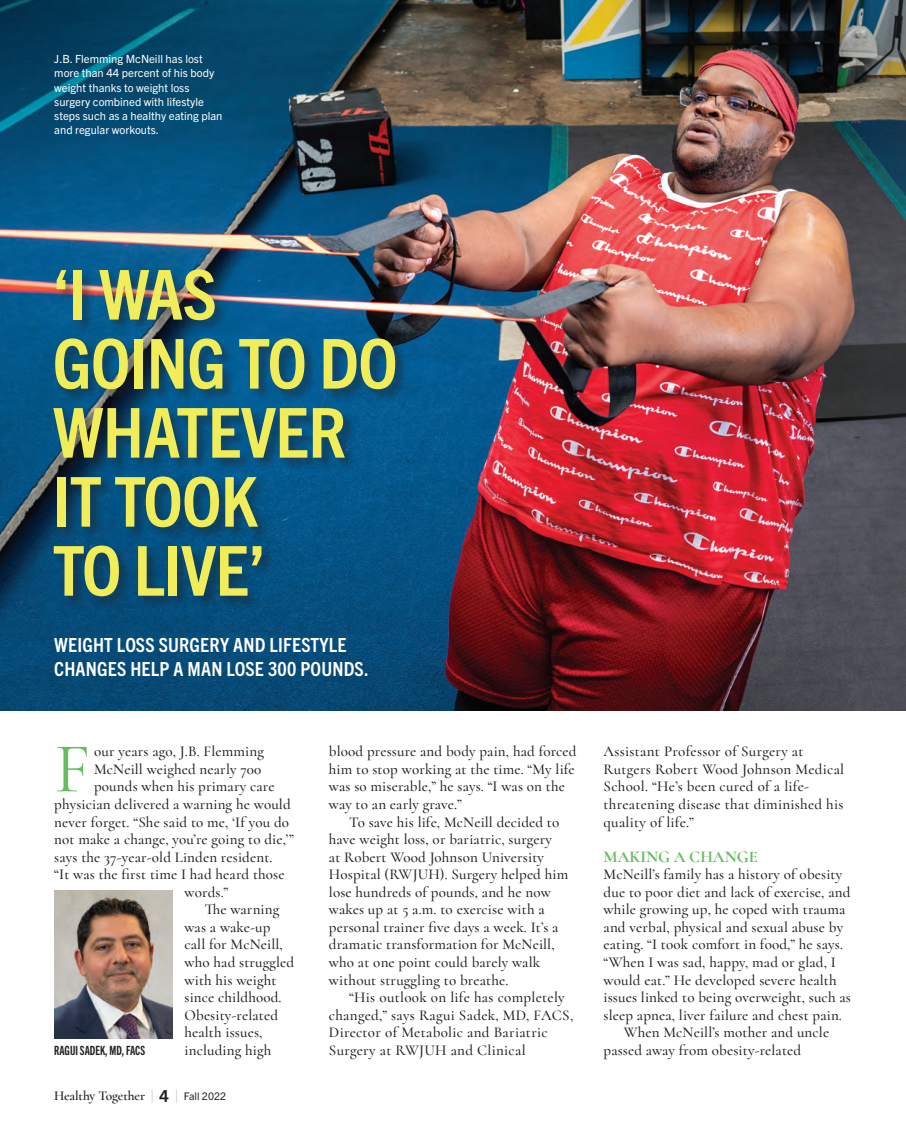
<style>
.page{position:relative;width:906px;height:1135px;background:#fff}
.page>*{position:absolute;margin:0;border:0;box-sizing:border-box;transform-origin:0 0}
.t1{font:71.1px "Cormorant";color:#64bd5e}
.t2{font:700 condensed 69px/69px "Trade Gothic Next LT Pro";letter-spacing:-.01em;color:#f0ec5a;scale:1.05 1}
.t3{font:700 condensed 19.5px/24px "Trade Gothic Next LT Pro";letter-spacing:.01em;color:#fff}
.t4{font:700 16.5px "Cormorant";color:#64bd5e}
.t5{font:500 15px/17.5px "Cormorant";letter-spacing:.01em;color:#231f20}
.t6{font:600 13.5px "Cormorant";letter-spacing:-.01em;color:#231f20}
.t7{font:12.75px "Trade Gothic Next LT Pro Bd Cm";color:#231f20}
.t8{font:11.25px/14.2px "Trade Gothic Next LT Pro";color:#fff}
.s1{font-family:"Trade Gothic Next LT Pro";font-weight:300;font-size:17.1px;color:#808285}
.s2{font-family:"Trade Gothic Next LT Pro";font-weight:700;font-size:16.5px}
.s3{font-family:"Trade Gothic Next LT Pro";font-weight:400;font-size:10.5px}
</style>
<div class="page">
<img style="left:0;top:0;width:905px;height:710px">
<img style="left:54px;top:891px;width:118px;height:147px">
<div style="left:53px;top:269px;width:356px;height:341px;background:#231f20;opacity:.45"></div>
<svg style="left:56px;top:270px;width:26px;height:50px"></svg>
<img style="left:99px;top:269px;width:116px;height:51px">
<svg style="left:55px;top:338px;width:167px;height:51px;background:#104a6d"></svg>
<svg style="left:239px;top:338px;width:65px;height:51px;background:#075584"></svg>
<svg style="left:323px;top:338px;width:72px;height:51px;background:#084f7b"></svg>
<svg style="left:53px;top:408px;width:292px;height:50px;background:#0c4b71"></svg>
<svg style="left:57px;top:477px;width:44px;height:50px;background:#093a5b"></svg>
<svg style="left:115px;top:476px;width:143px;height:51px;background:#074b75"></svg>
<svg style="left:54px;top:545px;width:65px;height:51px;background:#09466d"></svg>
<svg style="left:138px;top:546px;width:123px;height:50px;background:#084871"></svg>
<p class="t8" style="left:54px;top:51px;width:170px">J.B. Flemming McNeill has lost more than 44 percent of his body weight thanks to weight loss surgery combined with lifestyle steps such as a healthy eating plan and regular workouts.</p>
<h2 class="t2" style="left:53px;top:256px;width:330px">‘I WAS<br>GOING TO DO<br>WHATEVER<br>IT TOOK<br>TO LIVE’</h2>
<h3 class="t3" style="left:54px;top:631px;width:316px">WEIGHT LOSS SURGERY AND LIFESTYLE<br>CHANGES HELP A MAN LOSE 300 POUNDS.</h3>
<h1 class="t1" style="left:54px;top:725px;width:38px">F</h1>
<p class="t5" style="left:94px;top:742px;width:171px">our years ago, J.B. Flemming</p>
<p class="t5" style="left:94px;top:760px;width:169px">McNeill weighed nearly 700</p>
<p class="t5" style="left:94px;top:777px;width:182px">pounds when his primary care</p>
<p class="t5" style="left:54px;top:795px;width:238px">physician delivered a warning he would</p>
<p class="t5" style="left:54px;top:813px;width:236px">never forget. “She said to me, ‘If you do</p>
<p class="t5" style="left:54px;top:830px;width:241px">not make a change, you’re going to die,’”</p>
<p class="t5" style="left:54px;top:848px;width:220px">says the 37-year-old Linden resident.</p>
<p class="t5" style="left:54px;top:865px;width:232px">“It was the first time I had heard those</p>
<p class="t5" style="left:184px;top:883px;width:45px">words.”</p>
<p class="t5" style="left:205px;top:900px;width:76px">The warning</p>
<p class="t5" style="left:184px;top:918px;width:87px">was a wake-up</p>
<p class="t5" style="left:184px;top:935px;width:100px">call for McNeill,</p>
<p class="t5" style="left:184px;top:953px;width:111px">who had struggled</p>
<p class="t5" style="left:184px;top:971px;width:94px">with his weight</p>
<p class="t5" style="left:184px;top:988px;width:99px">since childhood.</p>
<p class="t5" style="left:184px;top:1006px;width:95px">Obesity-related</p>
<p class="t5" style="left:184px;top:1023px;width:80px">health issues,</p>
<p class="t7" style="left:54px;top:1041px;width:92px">RAGUI SADEK, MD, FACS</p>
<p class="t5" style="left:184px;top:1041px;width:88px">including high</p>
<p class="t6" style="left:54px;top:1087px;width:173px">Healthy Together <span class="s1">|</span> <span class="s2">4</span> <span class="s1">|</span> <span class="s3">Fall 2022</span></p>
<p class="t5" style="left:329px;top:742px;width:249px">blood pressure and body pain, had forced him to stop working at the time. “My life was so miserable,” he says. “I was on the way to an early grave.”</p>
<p class="t5" style="left:329px;top:813px;width:241px;text-indent:20px">To save his life, McNeill decided to have weight loss, or bariatric, surgery<br>at Robert Wood Johnson University Hospital (RWJUH). Surgery helped him lose hundreds of pounds, and he now wakes up at 5 a.m. to exercise with a personal trainer five days a week. It’s a dramatic transformation for McNeill, who at one point could barely walk without struggling to breathe.</p>
<p class="t5" style="left:329px;top:988px;width:246px;text-indent:20px">“His outlook on life has completely changed,” says Ragui Sadek, MD, FACS, Director of Metabolic and Bariatric Surgery at RWJUH and Clinical</p>
<p class="t5" style="left:603px;top:742px;width:242px">Assistant Professor of Surgery at<br>Rutgers Robert Wood Johnson Medical<br>School. “He’s been cured of a life&shy;threatening disease that diminished his quality of life.”</p>
<p class="t4" style="left:603px;top:846px;width:156px">MAKING A CHANGE</p>
<p class="t5" style="left:603px;top:865px;width:240px">McNeill’s family has a history of obesity</p>
<p class="t5" style="left:603px;top:883px;width:248px">due to poor diet and lack of exercise, and</p>
<p class="t5" style="left:603px;top:900px;width:243px">while growing up, he coped with trauma</p>
<p class="t5" style="left:603px;top:918px;width:241px">and verbal, physical and sexual abuse by</p>
<p class="t5" style="left:603px;top:935px;width:241px">eating. “I took comfort in food,” he says.</p>
<p class="t5" style="left:603px;top:953px;width:234px">“When I was sad, happy, mad or glad, I</p>
<p class="t5" style="left:603px;top:971px;width:234px">would eat.” He developed severe health</p>
<p class="t5" style="left:603px;top:988px;width:249px">issues linked to being overweight, such as</p>
<p class="t5" style="left:603px;top:1006px;width:240px">sleep apnea, liver failure and chest pain.</p>
<p class="t5" style="left:623px;top:1023px;width:207px">When McNeill’s mother and uncle</p>
<p class="t5" style="left:603px;top:1041px;width:199px">passed away from obesity-related</p>
</div>
